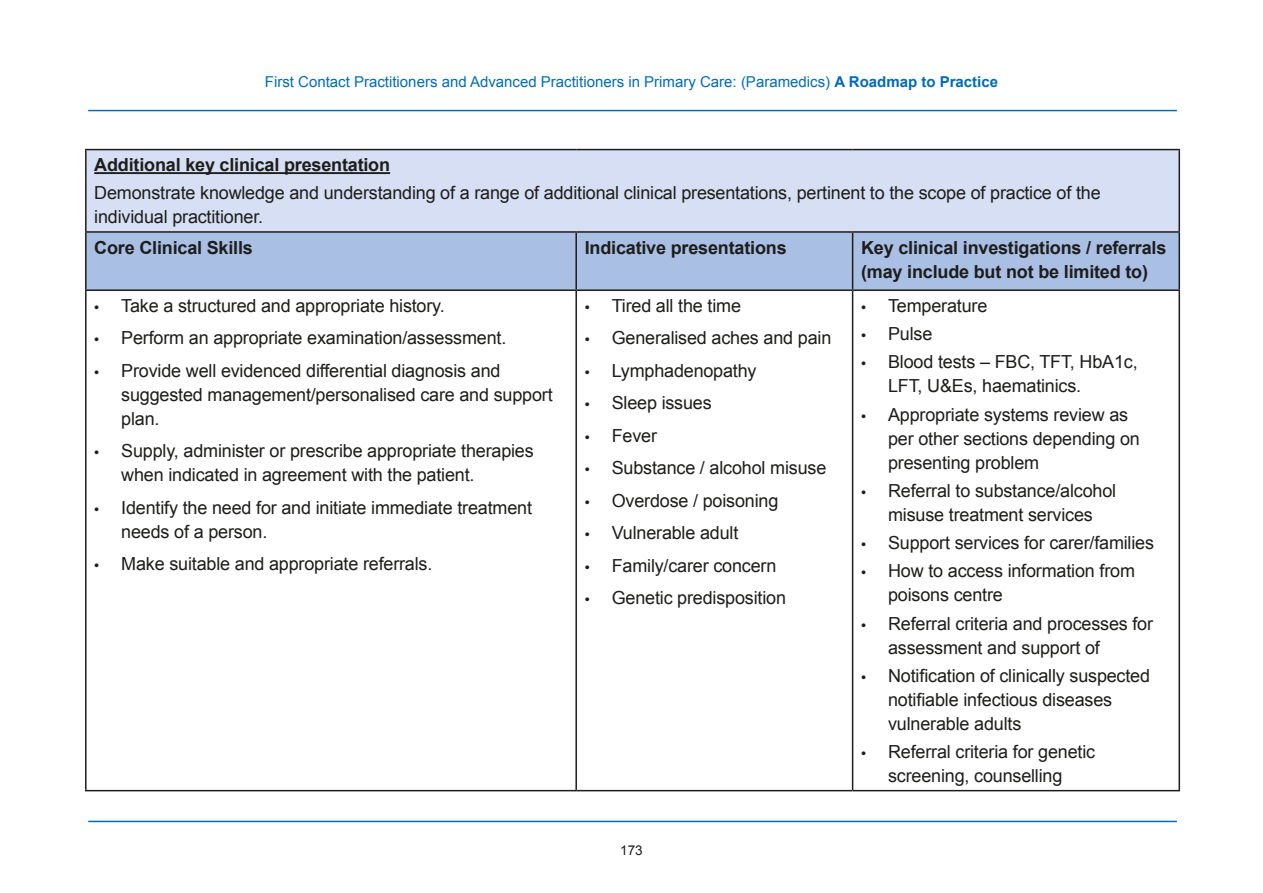
<style>
.page{position:relative;width:1263px;height:893px;background:#fff}
.page>*{position:absolute;margin:0;border:0;box-sizing:border-box;transform-origin:0 0}
.Body_Copy{font:18px/24px "Arial";letter-spacing:-.01em;color:#1d1d1b}
.Body_Copy-2{font:700 18px/24px "Arial";letter-spacing:-.01em;color:#1d1d1b}
.t1{font:15px "Arial";color:#006cb6}
.t2{font:13.5px "Arial";color:#1d1d1b}
.s1{font-weight:700}
.s2{font-family:"Myriad Pro"}
</style>
<div class="page">
<hr style="left:88px;top:110px;width:1089px;height:1px;background:#006cb6">
<hr style="left:88px;top:821px;width:1089px;height:1px;background:#006cb6">
<div style="left:86px;top:150px;width:1093px;height:82px;background:#d6dff3"></div>
<div style="left:87px;top:233px;width:1091px;height:56px;background:#aabfe4"></div>
<hr style="left:85px;top:149px;width:491px;height:1px;background:#1d1d1b">
<hr style="left:85px;top:150px;width:2px;height:81px;background:#1d1d1b">
<hr style="left:576px;top:149px;width:277px;height:1px;background:#1d1d1b">
<hr style="left:853px;top:149px;width:327px;height:1px;background:#1d1d1b">
<hr style="left:1178px;top:150px;width:2px;height:81px;background:#1d1d1b">
<hr style="left:85px;top:231px;width:491px;height:2px;background:#1d1d1b">
<hr style="left:85px;top:233px;width:2px;height:56px;background:#1d1d1b">
<hr style="left:576px;top:231px;width:277px;height:2px;background:#1d1d1b">
<hr style="left:575px;top:233px;width:2px;height:56px;background:#1d1d1b">
<hr style="left:853px;top:231px;width:327px;height:2px;background:#1d1d1b">
<hr style="left:852px;top:233px;width:1px;height:56px;background:#1d1d1b">
<hr style="left:1178px;top:233px;width:2px;height:56px;background:#1d1d1b">
<hr style="left:85px;top:289px;width:491px;height:2px;background:#1d1d1b">
<hr style="left:85px;top:291px;width:2px;height:499px;background:#1d1d1b">
<hr style="left:576px;top:289px;width:277px;height:2px;background:#1d1d1b">
<hr style="left:575px;top:291px;width:2px;height:499px;background:#1d1d1b">
<hr style="left:853px;top:289px;width:327px;height:2px;background:#1d1d1b">
<hr style="left:852px;top:291px;width:1px;height:499px;background:#1d1d1b">
<hr style="left:1178px;top:291px;width:2px;height:499px;background:#1d1d1b">
<hr style="left:85px;top:790px;width:491px;height:1px;background:#1d1d1b">
<hr style="left:576px;top:790px;width:277px;height:1px;background:#1d1d1b">
<hr style="left:853px;top:790px;width:327px;height:1px;background:#1d1d1b">
<hr style="left:94px;top:172px;width:296px;height:2px;background:#1d1d1b">
<p class="t1" style="left:265px;top:72px;width:735px">First Contact Practitioners and Advanced Practitioners in Primary Care: (Paramedics) <span class="s1">A Roadmap to Practice</span></p>
<p class="Body_Copy-2" style="left:94px;top:153px;width:297px">Additional key clinical presentation</p>
<p class="Body_Copy" style="left:94px;top:181px;width:1008px">Demonstrate knowledge and understanding of a range of additional clinical presentations, pertinent to the scope of practice of the individual practitioner.</p>
<p class="Body_Copy-2" style="left:94px;top:236px;width:160px">Core Clinical Skills</p>
<p class="Body_Copy-2" style="left:585px;top:236px;width:203px">Indicative presentations</p>
<p class="Body_Copy-2" style="left:861px;top:236px;width:307px">Key clinical investigations / referrals (may include but not be limited to)</p>
<p class="Body_Copy" style="left:94px;top:294px;width:352px"><span class="s2">•</span> Take a structured and appropriate history.</p>
<p class="Body_Copy" style="left:94px;top:326px;width:414px"><span class="s2">•</span> Perform an appropriate examination/assessment.</p>
<p class="Body_Copy" style="left:121px;top:359px;width:433px;text-indent:-27px"><span class="s2">•</span> Provide well evidenced differential diagnosis and suggested management/personalised care and support plan.</p>
<p class="Body_Copy" style="left:121px;top:439px;width:414px;text-indent:-27px"><span class="s2">•</span> Supply, administer or prescribe appropriate therapies when indicated in agreement with the patient.</p>
<p class="Body_Copy" style="left:121px;top:496px;width:412px;text-indent:-27px"><span class="s2">•</span> Identify the need for and initiate immediate treatment needs of a person.</p>
<p class="Body_Copy" style="left:94px;top:552px;width:340px"><span class="s2">•</span> Make suitable and appropriate referrals.</p>
<p class="Body_Copy" style="left:585px;top:294px;width:158px"><span class="s2">•</span> Tired all the time</p>
<p class="Body_Copy" style="left:585px;top:326px;width:248px"><span class="s2">•</span> Generalised aches and pain</p>
<p class="Body_Copy" style="left:585px;top:359px;width:173px"><span class="s2">•</span> Lymphadenopathy</p>
<p class="Body_Copy" style="left:585px;top:391px;width:129px"><span class="s2">•</span> Sleep issues</p>
<p class="Body_Copy" style="left:585px;top:424px;width:74px"><span class="s2">•</span> Fever</p>
<p class="Body_Copy" style="left:585px;top:456px;width:243px"><span class="s2">•</span> Substance / alcohol misuse</p>
<p class="Body_Copy" style="left:585px;top:489px;width:195px"><span class="s2">•</span> Overdose / poisoning</p>
<p class="Body_Copy" style="left:585px;top:521px;width:155px"><span class="s2">•</span> Vulnerable adult</p>
<p class="Body_Copy" style="left:585px;top:554px;width:193px"><span class="s2">•</span> Family/carer concern</p>
<p class="Body_Copy" style="left:585px;top:586px;width:203px"><span class="s2">•</span> Genetic predisposition</p>
<p class="Body_Copy" style="left:861px;top:294px;width:128px"><span class="s2">•</span> Temperature</p>
<p class="Body_Copy" style="left:861px;top:322px;width:73px"><span class="s2">•</span> Pulse</p>
<p class="Body_Copy" style="left:888px;top:350px;width:251px;text-indent:-27px"><span class="s2">•</span> Blood tests – FBC, TFT, HbA1c,<br>LFT, U&amp;Es, haematinics.</p>
<p class="Body_Copy" style="left:888px;top:402px;width:253px;text-indent:-27px"><span class="s2">•</span> Appropriate systems review as per other sections depending on presenting problem</p>
<p class="Body_Copy" style="left:861px;top:479px;width:257px;text-align:center"><span class="s2">•</span> Referral to substance/alcohol misuse treatment services</p>
<p class="Body_Copy" style="left:861px;top:531px;width:294px"><span class="s2">•</span> Support services for carer/families</p>
<p class="Body_Copy" style="left:888px;top:559px;width:248px;text-indent:-27px"><span class="s2">•</span> How to access information from poisons centre</p>
<p class="Body_Copy" style="left:888px;top:611px;width:266px;text-indent:-27px"><span class="s2">•</span> Referral criteria and processes for assessment and support of</p>
<p class="Body_Copy" style="left:888px;top:664px;width:263px;text-indent:-27px"><span class="s2">•</span> Notification of clinically suspected notifiable infectious diseases vulnerable adults</p>
<p class="Body_Copy" style="left:861px;top:740px;width:236px;text-align:center"><span class="s2">•</span> Referral criteria for genetic screening, counselling</p>
<p class="t2" style="left:620px;top:842px;width:24px">173</p>
</div>
